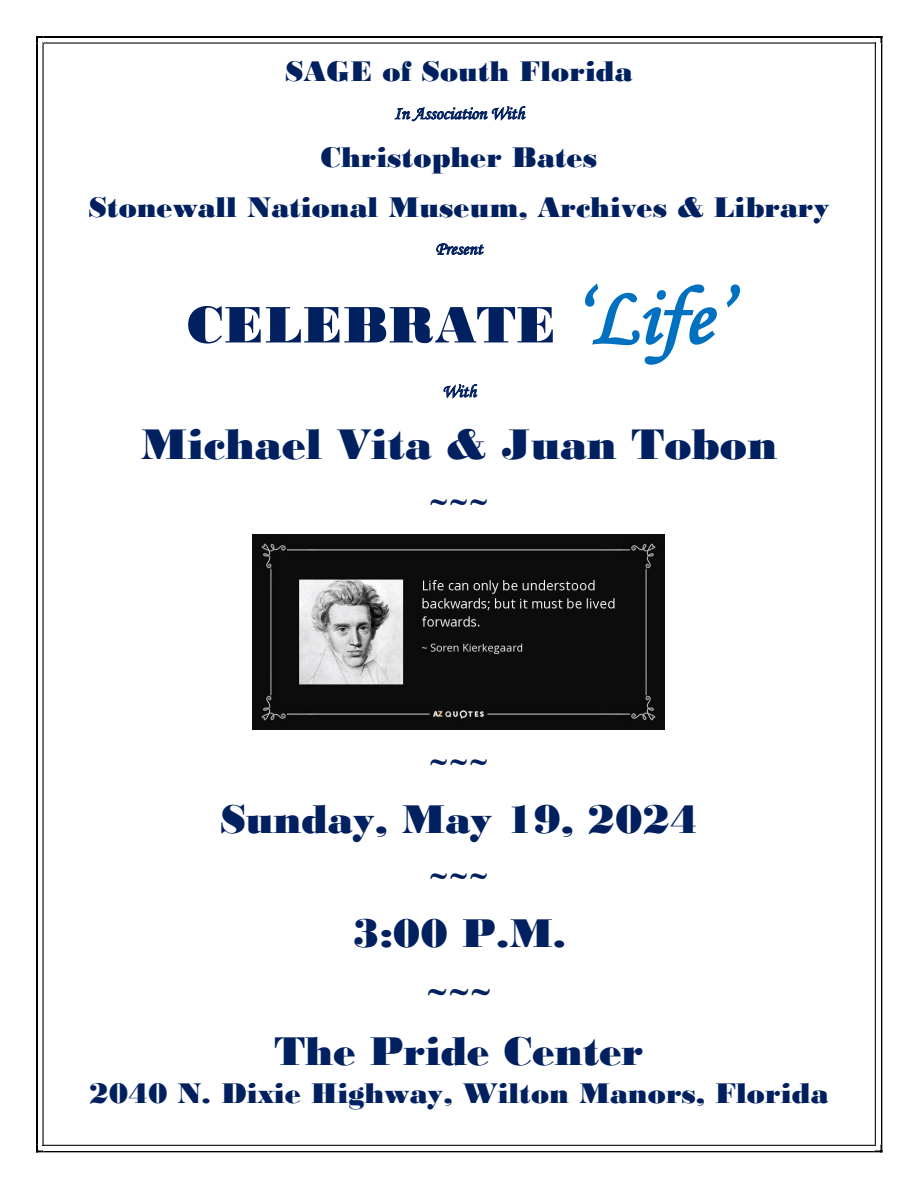
<style>
.page{position:relative;width:918px;height:1188px;background:#fff}
.page>*{position:absolute;margin:0;border:0;box-sizing:border-box;transform-origin:0 0}
.t1{font:54px "Bodoni MT Black";color:#002060}
.t2{font:45px "Bodoni MT Black";color:#002060}
.t3{font:42.15px "Bodoni MT Black";color:#002060}
.t4{font:33.15px "Bodoni MT Black";color:#002060}
.t5{font:29.85px/50.1px "Bodoni MT Black";color:#002060;text-align:center}
.t6{font:18px "Monotype Corsiva";color:#002060}
.s1{font-family:"Monotype Corsiva";font-size:82.5px;color:#0070c0}
</style>
<div class="page">
<img style="left:252px;top:535px;width:413px;height:194px">
<svg style="left:36px;top:36px;width:8px;height:8px"></svg>
<hr style="left:44px;top:36px;width:831px;height:2px;background:#000">
<hr style="left:44px;top:42px;width:831px;height:2px;background:#000">
<svg style="left:875px;top:36px;width:7px;height:8px"></svg>
<hr style="left:36px;top:44px;width:2px;height:1101px;background:#000">
<hr style="left:42px;top:44px;width:2px;height:1101px;background:#000">
<hr style="left:880px;top:44px;width:2px;height:1101px;background:#000">
<hr style="left:875px;top:44px;width:1px;height:1101px;background:#000">
<svg style="left:36px;top:1145px;width:8px;height:7px"></svg>
<hr style="left:44px;top:1150px;width:831px;height:2px;background:#000">
<hr style="left:44px;top:1145px;width:831px;height:1px;background:#000">
<svg style="left:875px;top:1145px;width:7px;height:7px"></svg>
<p class="t5" style="left:285px;top:46px;width:349px">SAGE of South Florida</p>
<p class="t6" style="left:394px;top:105px;width:132px">In Association With</p>
<p class="t5" style="left:89px;top:132px;width:742px">Christopher Bates<br>Stonewall National Museum, Archives &amp; Library</p>
<p class="t6" style="left:435px;top:240px;width:49px">Present</p>
<h1 class="t1" style="left:187px;top:293px;width:547px">CELEBRATE <span class="s1">‘Life’</span></h1>
<p class="t6" style="left:442px;top:383px;width:35px">With</p>
<h2 class="t2" style="left:141px;top:418px;width:638px">Michael Vita &amp; Juan Tobon</h2>
<p class="t5" style="left:429px;top:477px;width:61px">~~~</p>
<p class="t5" style="left:429px;top:737px;width:61px">~~~</p>
<h3 class="t3" style="left:220px;top:794px;width:479px">Sunday, May 19, 2024</h3>
<p class="t5" style="left:429px;top:851px;width:61px">~~~</p>
<h3 class="t3" style="left:352px;top:908px;width:215px">3:00 P.M.</h3>
<p class="t4" style="left:426px;top:973px;width:68px">~~~</p>
<h3 class="t3" style="left:274px;top:1026px;width:370px">The Pride Center</h3>
<p class="t5" style="left:89px;top:1068px;width:741px">2040 N. Dixie Highway, Wilton Manors, Florida</p>
</div>
